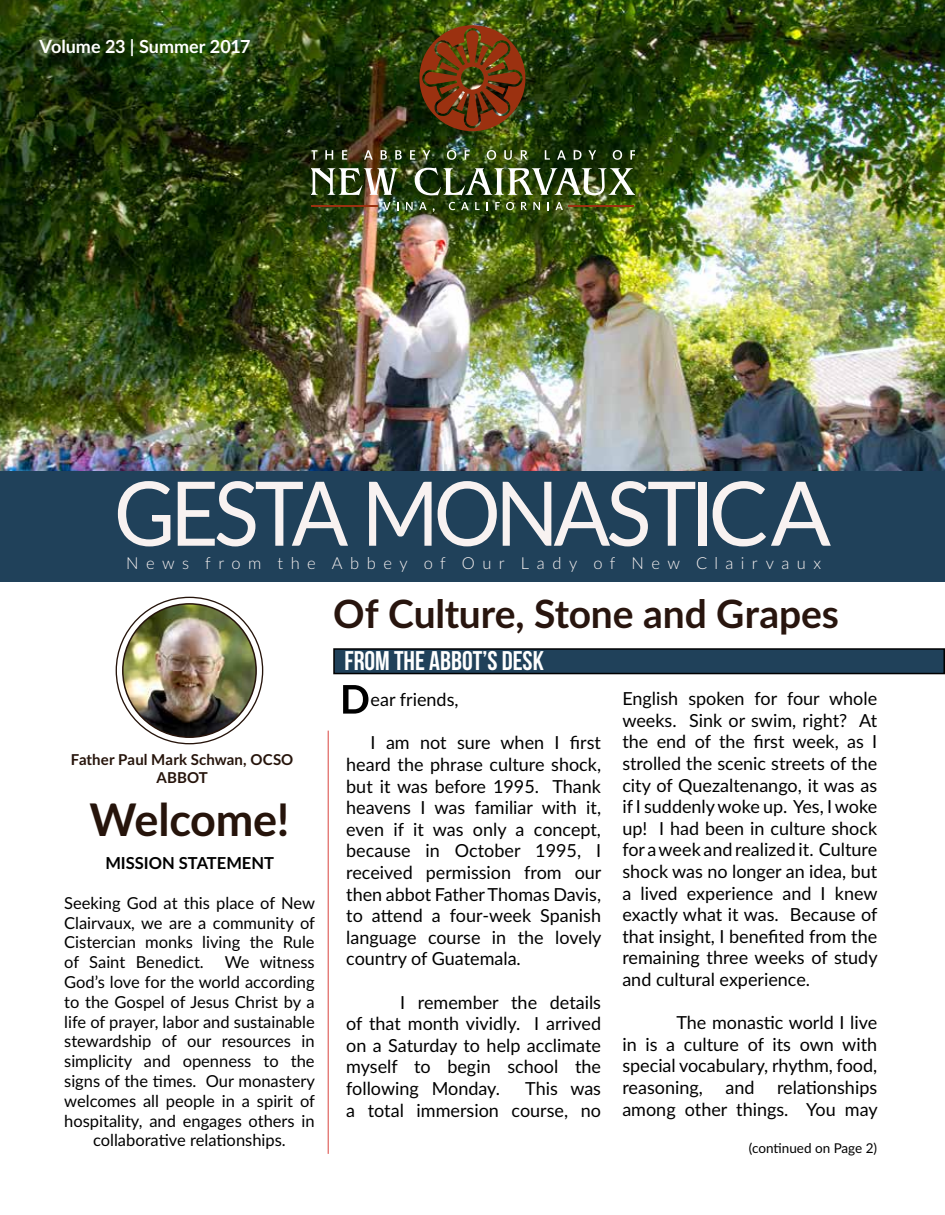
<style>
.page{position:relative;width:945px;height:1215px;background:#fff}
.page>*{position:absolute;margin:0;border:0;box-sizing:border-box;transform-origin:0 0}
.t1{font:89.25px "Lato";letter-spacing:-.065em;color:#f8f2f1;scale:.94 1}
.t2{font:78.3px "Lato";color:#000}
.t3{font:700 45px "Lato";letter-spacing:-.005em;color:#26140b}
.t4{font:700 39px "Lato";letter-spacing:-.005em;color:#28150e}
.t5{font:27px "Bebas Neue";color:#fff}
.t6{font:18px/21.6px "Lato";color:#000;text-align:justify}
.t7{font:700 18px "Lato";color:#fff}
.t8{font:16.5px/19.8px "Lato";color:#000;text-align:justify}
.t9{font:300 16.5px "Lato";letter-spacing:.45em;color:#f8f2f1}
.t10{font:700 16.5px "Lato";color:#000}
.t11{font:700 15px/18px "Lato";letter-spacing:.01em;color:#26140b;text-align:center}
.t12{font:13.5px "Lato";color:#000}
</style>
<div class="page">
<img style="left:1px;top:0;width:944px;height:471px">
<img style="left:123px;top:604px;width:133px;height:133px;border-radius:67px">
<div style="left:0;top:471px;width:945px;height:111px;background:#20415a"></div>
<hr style="left:328px;top:731px;width:1px;height:423px;background:#d9443f">
<hr style="left:312px;top:205px;width:66px;height:2px;background:#9b3110">
<hr style="left:569px;top:205px;width:65px;height:2px;background:#9b3110">
<svg style="left:312px;top:150px;width:6px;height:10px"></svg>
<svg style="left:325px;top:150px;width:8px;height:10px"></svg>
<svg style="left:342px;top:150px;width:5px;height:10px"></svg>
<svg style="left:364px;top:150px;width:9px;height:10px"></svg>
<svg style="left:381px;top:150px;width:6px;height:10px"></svg>
<svg style="left:395px;top:150px;width:7px;height:10px"></svg>
<svg style="left:410px;top:150px;width:5px;height:10px"></svg>
<svg style="left:423px;top:150px;width:7px;height:10px"></svg>
<svg style="left:447px;top:150px;width:9px;height:10px"></svg>
<svg style="left:465px;top:150px;width:5px;height:10px"></svg>
<svg style="left:487px;top:150px;width:9px;height:10px"></svg>
<svg style="left:504px;top:150px;width:8px;height:10px"></svg>
<svg style="left:521px;top:150px;width:7px;height:10px"></svg>
<svg style="left:545px;top:150px;width:5px;height:10px"></svg>
<svg style="left:557px;top:150px;width:9px;height:10px"></svg>
<svg style="left:574px;top:150px;width:8px;height:10px"></svg>
<svg style="left:588px;top:150px;width:8px;height:10px"></svg>
<svg style="left:613px;top:150px;width:9px;height:10px"></svg>
<svg style="left:630px;top:150px;width:4px;height:10px"></svg>
<svg style="left:383px;top:202px;width:8px;height:8px"></svg>
<svg style="left:397px;top:202px;width:2px;height:8px"></svg>
<svg style="left:406px;top:202px;width:7px;height:8px"></svg>
<svg style="left:419px;top:202px;width:8px;height:8px"></svg>
<svg style="left:449px;top:202px;width:6px;height:8px"></svg>
<svg style="left:461px;top:202px;width:8px;height:8px"></svg>
<svg style="left:475px;top:202px;width:5px;height:8px"></svg>
<svg style="left:486px;top:202px;width:2px;height:8px"></svg>
<svg style="left:495px;top:202px;width:5px;height:8px"></svg>
<svg style="left:506px;top:202px;width:8px;height:8px"></svg>
<svg style="left:521px;top:202px;width:6px;height:8px"></svg>
<svg style="left:533px;top:202px;width:7px;height:8px"></svg>
<svg style="left:547px;top:202px;width:2px;height:8px"></svg>
<svg style="left:556px;top:202px;width:7px;height:8px"></svg>
<svg style="left:312px;top:168px;width:86px;height:27px"></svg>
<img style="left:415px;top:167px;width:219px;height:28px">
<img style="left:419px;top:25px;width:106px;height:106px">
<div style="left:334px;top:649px;width:610px;height:25px;background:#20415a"></div>
<div style="left:333px;top:648px;width:612px;height:26px;border:2px solid #000"></div>
<p class="t7" style="left:39px;top:34px;width:213px">Volume 23 | Summer 2017</p>
<h1 class="t1" style="left:114px;top:449px;width:764px">GESTA MONASTICA</h1>
<p class="t9" style="left:126px;top:552px;width:697px">News from the Abbey of Our Lady of New Clairvaux</p>
<h3 class="t4" style="left:333px;top:585px;width:507px">Of Culture, Stone and Grapes</h3>
<p class="t11" style="left:71px;top:750px;width:224px">Father Paul Mark Schwan, OCSO<br>ABBOT</p>
<h3 class="t3" style="left:89px;top:786px;width:202px">Welcome!</h3>
<p class="t10" style="left:105px;top:851px;width:170px">MISSION STATEMENT</p>
<p class="t8" style="left:64px;top:892px;width:252px">Seeking God at this place of New Clairvaux, we are a community of Cistercian monks living the Rule of Saint Benedict.</p>
<p class="t8" style="left:225px;top:952px;width:91px">We witness</p>
<p class="t8" style="left:64px;top:971px;width:252px">God’s love for the world according</p>
<p class="t8" style="left:64px;top:991px;width:252px">to the Gospel of Jesus Christ by a</p>
<p class="t8" style="left:64px;top:1011px;width:252px">life of prayer, labor and sustainable</p>
<p class="t8" style="left:64px;top:1031px;width:252px">stewardship of our resources in</p>
<p class="t8" style="left:64px;top:1051px;width:252px">simplicity and openness to the</p>
<p class="t8" style="left:64px;top:1070px;width:252px">signs of the times. Our monastery</p>
<p class="t8" style="left:64px;top:1090px;width:252px">welcomes all people in a spirit of</p>
<p class="t8" style="left:64px;top:1110px;width:252px">hospitality, and engages others in</p>
<p class="t8" style="left:93px;top:1130px;width:194px">collaborative relationships.</p>
<h3 class="t5" style="left:344px;top:646px;width:201px">FROM THE ABBOT’S DESK</h3>
<h2 class="t2" style="left:339px;top:665px;width:33px">D</h2>
<p class="t6" style="left:371px;top:688px;width:89px">ear friends,</p>
<p class="t6" style="left:346px;top:731px;width:257px;text-indent:24px">I am not sure when I first heard the phrase culture shock, but it was before 1995. Thank heavens I was familiar with it, even if it was only a concept, because in October 1995, I received permission from our then abbot Father Thomas Davis, to attend a four-week Spanish language course in the lovely country of Guatemala.</p>
<p class="t6" style="left:346px;top:991px;width:256px;text-indent:54px">I remember the details of that month vividly. I arrived on a Saturday to help acclimate myself to begin school the following Monday.</p>
<p class="t6" style="left:346px;top:1077px;width:256px;text-align:right">This was<br>a total immersion course, no</p>
<p class="t6" style="left:622px;top:687px;width:257px">English spoken for four whole weeks. Sink or swim, right? At the end of the first week, as I strolled the scenic streets of the city of Quezaltenango, it was as if I suddenly woke up. Yes, I woke up! I had been in culture shock for a week and realized it. Culture shock was no longer an idea, but a lived experience and I knew exactly what it was. Because of that insight, I benefited from the remaining three weeks of study and cultural experience.</p>
<p class="t6" style="left:622px;top:1011px;width:256px;text-indent:54px">The monastic world I live in is a culture of its own with special vocabulary, rhythm, food, reasoning,</p>
<p class="t6" style="left:622px;top:1076px;width:257px;text-align:right">relationships<br>among other things. You may</p>
<p class="t6" style="left:725px;top:1076px;width:31px">and</p>
<p class="t12" style="left:749px;top:1139px;width:130px">(continued on Page 2)</p>
</div>
